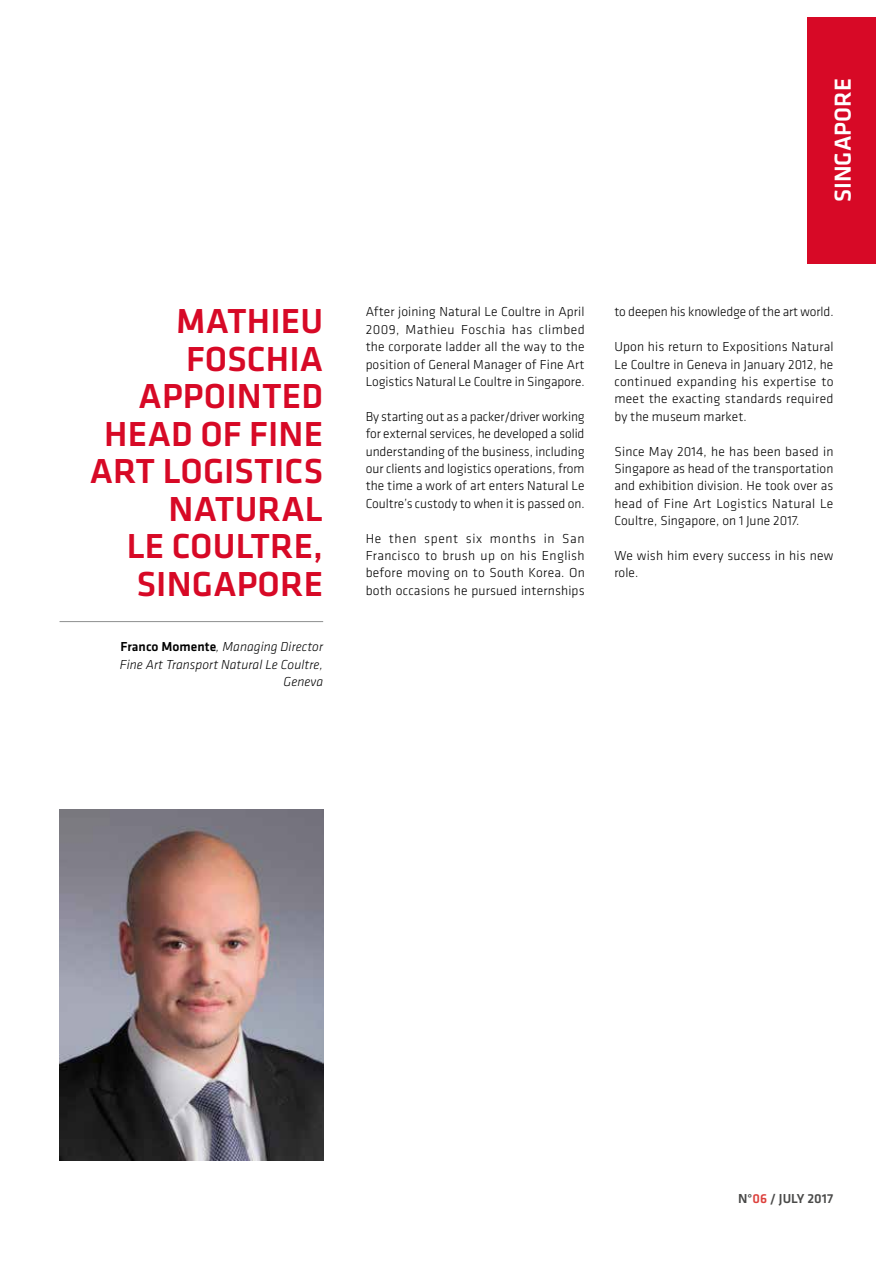
<style>
.page{position:relative;width:893px;height:1263px;background:#fff}
.page>*{position:absolute;margin:0;border:0;box-sizing:border-box;transform-origin:0 0}
.t1{font:500 36px/37.5px "Klavika";letter-spacing:.005em;color:#d70926;text-align:right}
.t2{font:500 24px "Klavika";color:#fff}
.t3{font:300 13.5px/17.4px "Klavika";letter-spacing:.005em;color:#000;text-align:justify}
.t4{font:italic 300 13.5px/17.4px "Klavika";letter-spacing:.005em;color:#000;text-align:right}
.t5{font:500 13.5px "Klavika";letter-spacing:.005em;color:#4a4a49}
.s1{font-weight:500;font-style:normal}
.s2{color:#dd403c}
</style>
<div class="page">
<div style="left:808px;top:17px;width:68px;height:247px;background:#d70926"></div>
<hr style="left:60px;top:621px;width:263px;height:1px;background:#8e8f8f">
<img style="left:60px;top:810px;width:263px;height:351px">
<h1 class="t1" style="left:90px;top:302px;width:235px">MATHIEU<br>FOSCHIA<br>APPOINTED<br>HEAD OF FINE<br>ART LOGISTICS<br>NATURAL<br>LE COULTRE,<br>SINGAPORE</h1>
<p class="t4" style="left:120px;top:638px;width:205px"><span class="s1">Franco Momente</span>, Managing Director<br>Fine Art Transport Natural Le Coultre,<br>Geneva</p>
<h2 class="t2" style="left:827px;top:202px;width:125px;rotate:-90deg">SINGAPORE</h2>
<p class="t3" style="left:366px;top:303px;width:221px">After joining Natural Le Coultre in April 2009, Mathieu Foschia has climbed the corporate ladder all the way to the position of General Manager of Fine Art Logistics Natural Le Coultre in Singapore.</p>
<p class="t3" style="left:366px;top:407px;width:221px">By starting out as a packer/driver working for external services, he developed a solid understanding of the business, including our clients and logistics operations, from the time a work of art enters Natural Le Coultre’s custody to when it is passed on.</p>
<p class="t3" style="left:366px;top:529px;width:221px">He then spent six months in San Francisco to brush up on his English before moving on to South Korea. On both occasions he pursued internships</p>
<p class="t3" style="left:614px;top:303px;width:221px">to deepen his knowledge of the art world.</p>
<p class="t3" style="left:614px;top:338px;width:221px">Upon his return to Expositions Natural Le Coultre in Geneva in January 2012, he continued expanding his expertise to meet the exacting standards required by the museum market.</p>
<p class="t3" style="left:614px;top:442px;width:221px">Since May 2014, he has been based in Singapore as head of the transportation and exhibition division. He took over as head of Fine Art Logistics Natural Le Coultre, Singapore, on 1 June 2017.</p>
<p class="t3" style="left:614px;top:547px;width:220px">We wish him every success in his new role.</p>
<p class="t5" style="left:738px;top:1190px;width:97px">N°<span class="s2">06</span> / JULY 2017</p>
</div>
